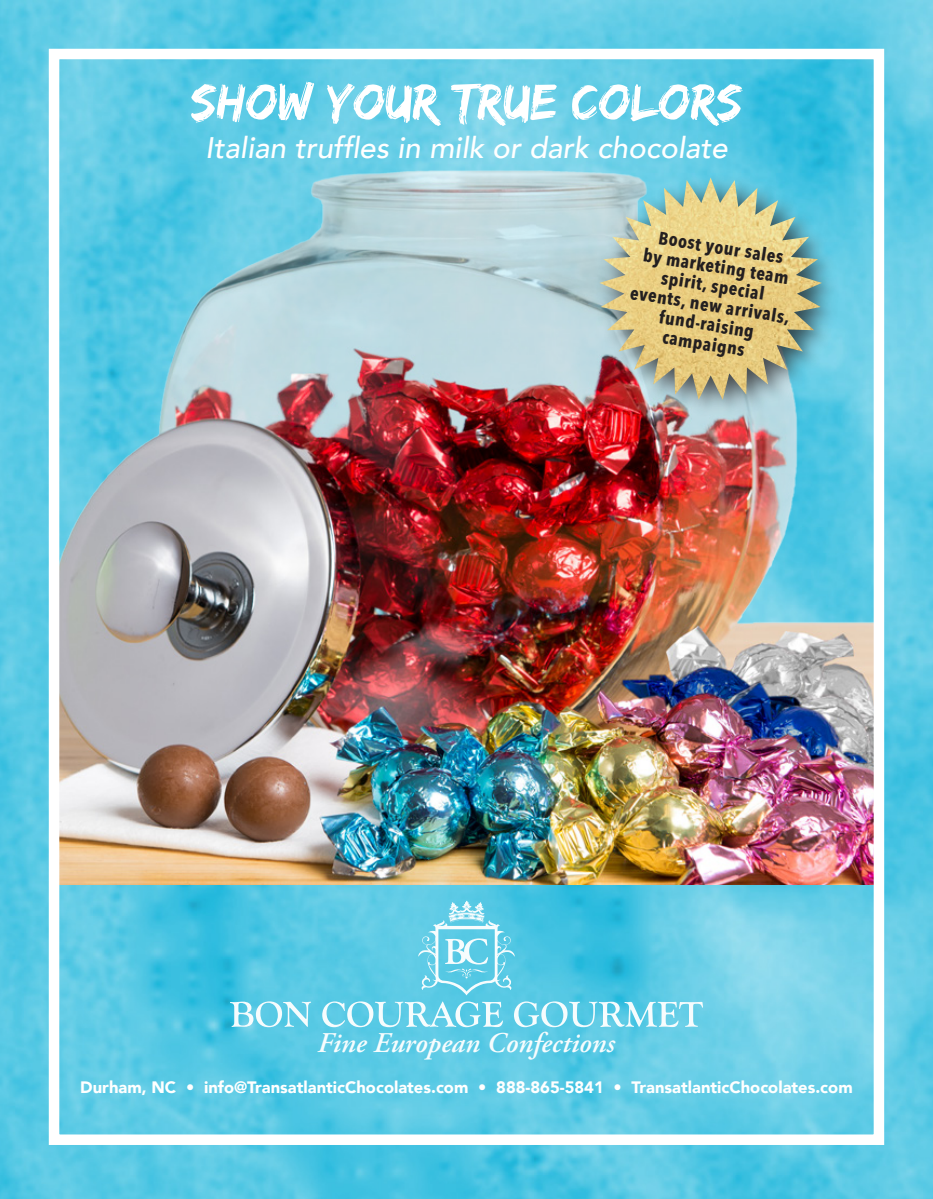
<style>
.page{position:relative;width:933px;height:1199px;background:#fff}
.page>*{position:absolute;margin:0;border:0;box-sizing:border-box;transform-origin:0 0}
.t1{font:52.95px "Edo";color:#fff}
.t2{font:italic 500 29.7px "Avenir";color:#fff}
.t3{font:italic 600 28.5px "Adobe Garamond Pro";color:#fff}
.t4{font:700 18px/19.5px "Avenir Next Condensed";color:#231f20;text-align:center}
.t5{font:900 16.5px "Avenir";color:#fff}
</style>
<div class="page">
<img style="left:0;top:0;width:932px;height:1199px">
<img style="left:60px;top:158px;width:812px;height:726px">
<div style="left:49px;top:49px;width:834px;height:1096px;border:10px solid #fff"></div>
<div style="left:593px;top:172px;width:247px;height:247px;background:#231f20;opacity:.75"></div>
<img style="left:599px;top:177px;width:222px;height:223px">
<svg style="left:417px;top:901px;width:98px;height:94px;background:#78d3e9"></svg>
<svg style="left:230px;top:1001px;width:81px;height:26px"></svg>
<svg style="left:322px;top:1001px;width:180px;height:26px"></svg>
<svg style="left:513px;top:1001px;width:189px;height:26px"></svg>
<h1 class="t1" style="left:191px;top:71px;width:552px">SHOW YOUR TRUE COLORS</h1>
<h2 class="t2" style="left:205px;top:130px;width:523px">Italian truffles in milk or dark chocolate</h2>
<p class="t4" style="left:641px;top:225px;width:162px;rotate:9deg">Boost your sales<br>by marketing team spirit, special events, new arrivals, fund-raising campaigns</p>
<h3 class="t3" style="left:317px;top:1027px;width:299px">Fine European Confections</h3>
<p class="t5" style="left:80px;top:1073px;width:773px">Durham, NC • info@TransatlanticChocolates.com • 888-865-5841 • TransatlanticChocolates.com</p>
</div>
